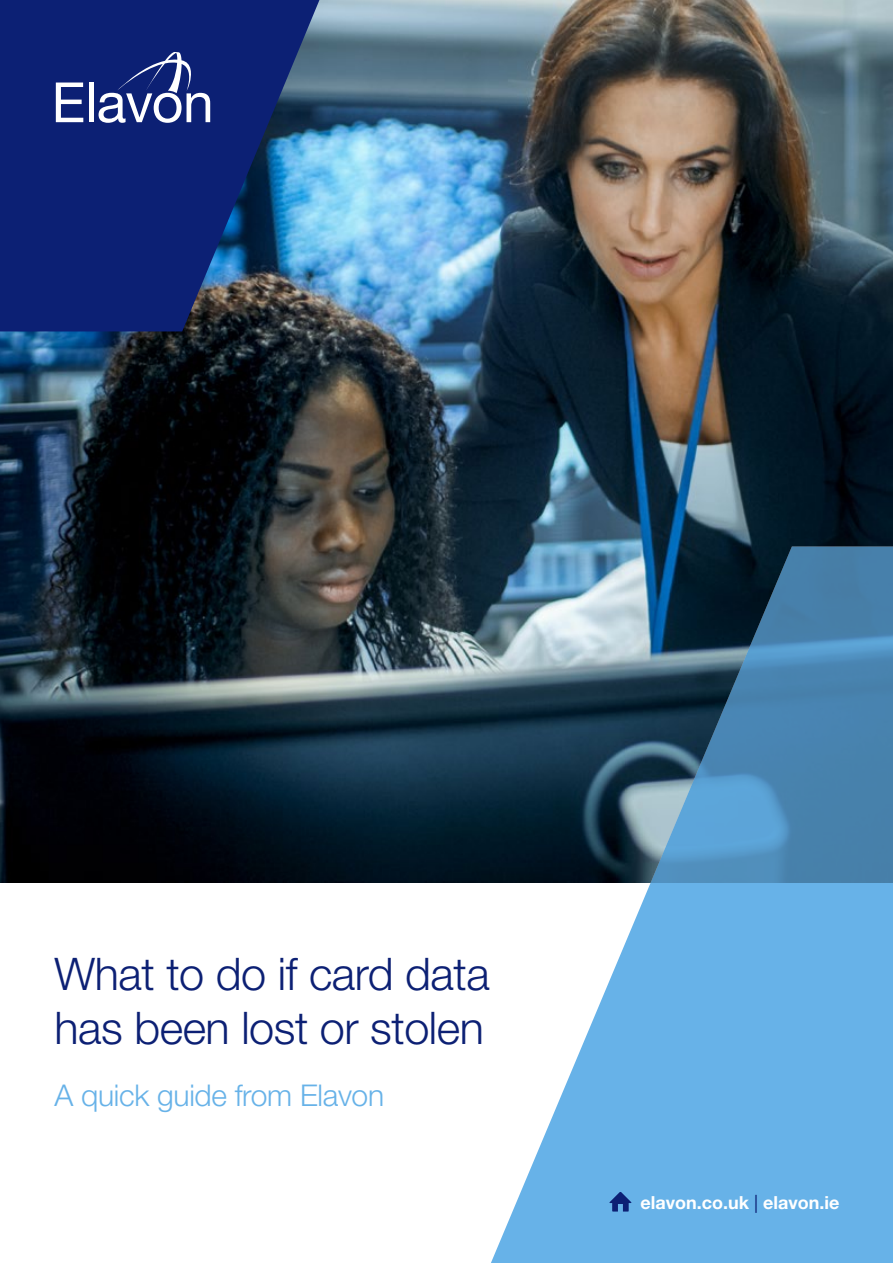
<style>
.page{position:relative;width:893px;height:1263px;background:#fff}
.page>*{position:absolute;margin:0;border:0;box-sizing:border-box;transform-origin:0 0}
.t1{font:300 45px/54px "Helvetica Neue LT Std";letter-spacing:-.01em;color:#0c2074}
.t2{font:300 30px "Helvetica Neue LT Std";letter-spacing:-.01em;color:#67b2e8}
.t3{font:700 18px "Helvetica Neue LT Std";color:#fff}
.s1{font-weight:400;color:#0c2074}
</style>
<div class="page">
<img style="left:0;top:0;width:893px;height:882px">
<svg style="left:463px;top:546px;width:430px;height:717px;background:#689abd"></svg>
<svg style="left:609px;top:1192px;width:23px;height:19px"></svg>
<svg style="left:0;top:0;width:319px;height:331px;background:#162f76"></svg>
<svg style="left:56px;top:83px;width:27px;height:39px"></svg>
<hr style="left:89px;top:83px;width:4px;height:39px;background:#fff">
<svg style="left:99px;top:52px;width:111px;height:71px"></svg>
<p class="t1" style="left:54px;top:946px;width:437px">What to do if card data has been lost or stolen</p>
<p class="t2" style="left:54px;top:1077px;width:331px">A quick guide from Elavon</p>
<p class="t3" style="left:640px;top:1191px;width:201px">elavon.co.uk <span class="s1">|</span> elavon.ie</p>
</div>
